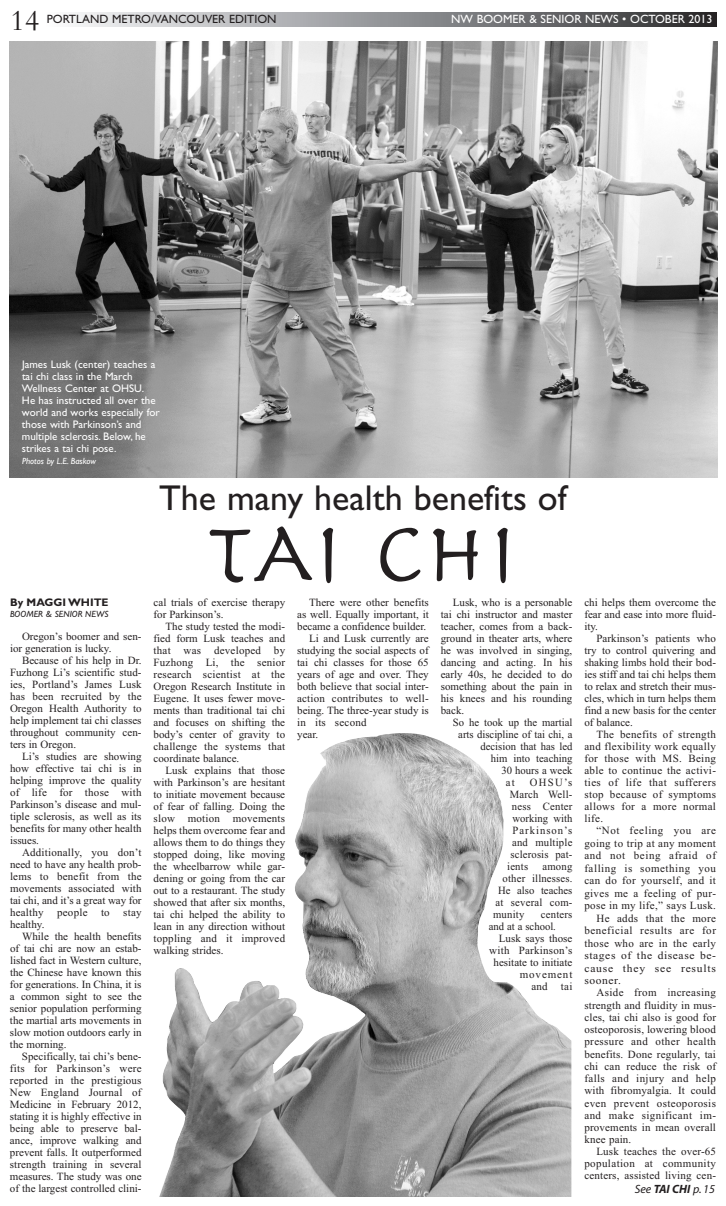
<style>
.page{position:relative;width:726px;height:1206px;background:#fff}
.page>*{position:absolute;margin:0;border:0;box-sizing:border-box;transform-origin:0 0}
.t1{font:91px "Perseus";color:#231f20}
.t2{font:36px "Gill Sans";color:#231f20}
.t3{font:30px "Bembo";color:#231f20}
.t4{font:12px "Gill Sans";color:#fff}
.t5{font:12px "Gill Sans";color:#231f20}
.t6{font:italic 12px "Myriad";color:#231f20}
.t7{font:11px/12px "Times New Roman";color:#231f20;text-align:justify}
.t8{font:11px/12px "Gill Sans";color:#fff}
.t9{font:11px "Times New Roman";letter-spacing:.035em;color:#231f20}
.t10{font:11px "Times New Roman";letter-spacing:.03em;color:#231f20}
.t11{font:11px "Times New Roman";letter-spacing:.05em;color:#231f20}
.t12{font:11px "Times New Roman";letter-spacing:.02em;color:#231f20}
.t13{font:11px "Times New Roman";letter-spacing:.05em;color:#231f20;scale:1.05 1}
.t14{font:11px "Times New Roman";letter-spacing:.07em;color:#231f20;scale:1.05 1}
.t15{font:700 11px "Gill Sans";color:#231f20}
.t16{font:11px "Times New Roman";letter-spacing:.095em;color:#231f20}
.t17{font:11px "Times New Roman";color:#231f20;scale:1.05 1}
.t18{font:italic 9px "Gill Sans";color:#fff}
.t19{font:italic 9px "Gill Sans";color:#231f20}
.s1{font-weight:700}
</style>
<div class="page">
<img style="left:9px;top:42px;width:708px;height:436px">
<svg style="left:73px;top:12px;width:644px;height:15px;background:#909093"></svg>
<img style="left:159px;top:733px;width:412px;height:464px">
<h3 class="t3" style="left:10px;top:2px;width:31px">14</h3>
<p class="t5" style="left:47px;top:15px;width:231px">PORTLAND METRO/VANCOUVER EDITION</p>
<p class="t4" style="left:451px;top:15px;width:263px">NW BOOMER &amp; SENIOR NEWS • OCTOBER 2013</p>
<p class="t8" style="left:22px;top:360px;width:139px">James Lusk (center) teaches a tai chi class in the March<br>Wellness Center at OHSU.<br>He has instructed all over the world and works especially for those with Parkinson’s and multiple sclerosis. Below, he strikes a tai chi pose.</p>
<p class="t18" style="left:22px;top:458px;width:75px">Photos by L.E. Baskow</p>
<p class="t15" style="left:10px;top:598px;width:100px">By MAGGI WHITE</p>
<p class="t19" style="left:10px;top:610px;width:100px">BOOMER &amp; SENIOR NEWS</p>
<p class="t7" style="left:10px;top:630px;width:133px;text-indent:12px">Oregon’s boomer and sen&shy;ior generation is lucky.</p>
<p class="t7" style="left:10px;top:654px;width:133px;text-indent:12px">Because of his help in Dr.<br>Fuzhong Li’s scientific stud&shy;ies, Portland’s James Lusk has been recruited by the Oregon Health Authority to help implement tai chi classes throughout community cen&shy;ters in Oregon.</p>
<p class="t7" style="left:10px;top:750px;width:133px;text-indent:12px">Li’s studies are showing how effective tai chi is in helping improve the quality of life for those with Parkinson’s disease and mul&shy;tiple sclerosis, as well as its benefits for many other health issues.</p>
<p class="t7" style="left:10px;top:846px;width:133px;text-indent:12px">Additionally, you don’t need to have any health prob&shy;lems to benefit from the movements associated with tai chi, and it’s a great way for healthy people to stay healthy.</p>
<p class="t7" style="left:10px;top:930px;width:133px;text-indent:12px">While the health benefits of tai chi are now an estab&shy;lished fact in Western culture, the Chinese have known this for generations. In China, it is a common sight to see the senior population performing the martial arts movements in slow motion outdoors early in the morning.</p>
<p class="t7" style="left:10px;top:1050px;width:133px;text-indent:12px">Specifically, tai chi’s bene&shy;fits for Parkinson’s were reported in the prestigious New England Journal of Medicine in February 2012, stating it is highly effective in being able to preserve bal&shy;ance, improve walking and prevent falls. It outperformed strength training in several measures. The study was one of the largest controlled clini-</p>
<h2 class="t2" style="left:159px;top:484px;width:409px">The many health benefits of</h2>
<h1 class="t1" style="left:208px;top:497px;width:311px">TAI CHI</h1>
<p class="t7" style="left:154px;top:596px;width:133px">cal trials of exercise therapy for Parkinson’s.</p>
<p class="t7" style="left:154px;top:620px;width:133px;text-indent:12px">The study tested the modi&shy;fied form Lusk teaches and that was developed by Fuzhong Li, the senior research scientist at the Oregon Research Institute in Eugene. It uses fewer move&shy;ments than traditional tai chi and focuses on shifting the body’s center of gravity to challenge the systems that coordinate balance.</p>
<p class="t7" style="left:154px;top:764px;width:133px;text-indent:12px">Lusk explains that those with Parkinson’s are hesitant to initiate movement because of fear of falling. Doing the slow motion movements helps them overcome fear and allows them to do things they stopped doing, like moving the wheelbarrow while gar&shy;dening or going from the car out to a restaurant. The study showed that after six months, tai chi helped the ability to lean in any direction without toppling and it improved walking strides.</p>
<p class="t7" style="left:309px;top:596px;width:121px">There were other benefits</p>
<p class="t7" style="left:297px;top:608px;width:133px">as well. Equally important, it</p>
<p class="t7" style="left:297px;top:620px;width:131px">became a confidence builder.</p>
<p class="t7" style="left:309px;top:632px;width:121px">Li and Lusk currently are</p>
<p class="t7" style="left:297px;top:644px;width:133px">studying the social aspects of</p>
<p class="t7" style="left:297px;top:656px;width:133px">tai chi classes for those 65</p>
<p class="t7" style="left:297px;top:668px;width:133px">years of age and over. They</p>
<p class="t7" style="left:297px;top:680px;width:133px">both believe that social inter-</p>
<p class="t7" style="left:297px;top:692px;width:133px">action contributes to well-</p>
<p class="t7" style="left:297px;top:704px;width:133px">being. The three-year study is</p>
<p class="t12" style="left:297px;top:715px;width:71px">in its second</p>
<p class="t7" style="left:297px;top:728px;width:23px">year.</p>
<p class="t7" style="left:441px;top:596px;width:133px;text-indent:12px">Lusk, who is a personable tai chi instructor and master teacher, comes from a back&shy;ground in theater arts, where he was involved in singing, dancing and acting. In his early 40s, he decided to do something about the pain in his knees and his rounding back.</p>
<p class="t7" style="left:453px;top:716px;width:121px">So he took up the martial</p>
<p class="t7" style="left:458px;top:728px;width:116px">arts discipline of tai chi, a</p>
<p class="t7" style="left:480px;top:740px;width:93px">decision that has led</p>
<p class="t7" style="left:491px;top:752px;width:83px">him into teaching</p>
<p class="t7" style="left:502px;top:764px;width:72px">30 hours a week</p>
<p class="t7" style="left:506px;top:776px;width:10px">at</p>
<p class="t7" style="left:530px;top:776px;width:44px">OHSU’s</p>
<p class="t12" style="left:510px;top:787px;width:64px">March Well-</p>
<p class="t12" style="left:512px;top:799px;width:62px">ness Center</p>
<p class="t7" style="left:512px;top:812px;width:61px">working with</p>
<p class="t16" style="left:512px;top:823px;width:62px">Parkinson’s</p>
<p class="t12" style="left:512px;top:835px;width:62px">and multiple</p>
<p class="t7" style="left:511px;top:848px;width:63px">sclerosis pat-</p>
<p class="t7" style="left:507px;top:860px;width:23px">ients</p>
<p class="t7" style="left:543px;top:860px;width:31px">among</p>
<p class="t7" style="left:503px;top:872px;width:71px">other illnesses.</p>
<p class="t7" style="left:498px;top:884px;width:76px">He also teaches</p>
<p class="t12" style="left:496px;top:895px;width:78px">at several com-</p>
<p class="t7" style="left:493px;top:908px;width:33px">munity</p>
<p class="t7" style="left:489px;top:908px;width:85px;text-indent:52px">centers and at a school.</p>
<p class="t7" style="left:489px;top:932px;width:85px;text-align:right">Lusk says those with Parkinson’s hesitate to initiate movement<br>and tai</p>
<p class="t7" style="left:584px;top:596px;width:133px">chi helps them overcome the fear and ease into more fluid&shy;ity.</p>
<p class="t7" style="left:584px;top:632px;width:133px;text-indent:12px">Parkinson’s patients who try to control quivering and shaking limbs hold their bod&shy;ies stiff and tai chi helps them to relax and stretch their mus&shy;cles, which in turn helps them find a new basis for the center of balance.</p>
<p class="t7" style="left:584px;top:728px;width:133px;text-indent:12px">The benefits of strength and flexibility work equally for those with MS. Being able to continue the activi&shy;ties of life that sufferers stop because of symptoms allows for a more normal life.</p>
<p class="t11" style="left:596px;top:824px;width:121px">“Not feeling you are</p>
<p class="t10" style="left:584px;top:836px;width:133px">going to trip at any moment</p>
<p class="t11" style="left:584px;top:849px;width:133px">and not being afraid of</p>
<p class="t11" style="left:584px;top:861px;width:133px">falling is something you</p>
<p class="t10" style="left:584px;top:874px;width:133px">can do for yourself, and it</p>
<p class="t10" style="left:584px;top:886px;width:133px">gives me a feeling of pur-</p>
<p class="t10" style="left:584px;top:899px;width:133px">pose in my life,” says Lusk.</p>
<p class="t10" style="left:596px;top:911px;width:121px">He adds that the more</p>
<p class="t11" style="left:584px;top:924px;width:133px">beneficial results are for</p>
<p class="t10" style="left:584px;top:936px;width:133px">those who are in the early</p>
<p class="t13" style="left:584px;top:949px;width:127px">stages of the disease be-</p>
<p class="t14" style="left:584px;top:961px;width:127px">cause they see results</p>
<p class="t17" style="left:584px;top:974px;width:36px">sooner.</p>
<p class="t9" style="left:596px;top:986px;width:121px">Aside from increasing</p>
<p class="t7" style="left:584px;top:999px;width:133px">strength and fluidity in mus-</p>
<p class="t7" style="left:584px;top:1011px;width:133px">cles, tai chi also is good for</p>
<p class="t7" style="left:584px;top:1023px;width:133px">osteoporosis, lowering blood</p>
<p class="t9" style="left:584px;top:1035px;width:133px">pressure and other health</p>
<p class="t7" style="left:584px;top:1048px;width:133px">benefits. Done regularly, tai</p>
<p class="t7" style="left:584px;top:1060px;width:133px">chi can reduce the risk of</p>
<p class="t9" style="left:584px;top:1072px;width:133px">falls and injury and help</p>
<p class="t7" style="left:584px;top:1085px;width:133px">with fibromyalgia. It could</p>
<p class="t9" style="left:584px;top:1096px;width:133px">even prevent osteoporosis</p>
<p class="t9" style="left:584px;top:1109px;width:133px">and make significant im-</p>
<p class="t7" style="left:584px;top:1121px;width:133px">provements in mean overall</p>
<p class="t7" style="left:584px;top:1134px;width:48px">knee pain.</p>
<p class="t7" style="left:596px;top:1146px;width:121px">Lusk teaches the over-65</p>
<p class="t9" style="left:584px;top:1157px;width:133px">population at community</p>
<p class="t7" style="left:584px;top:1170px;width:133px">centers, assisted living cen-</p>
<p class="t6" style="left:635px;top:1184px;width:82px">See <span class="s1">TAI CHI</span> p. 15</p>
</div>
